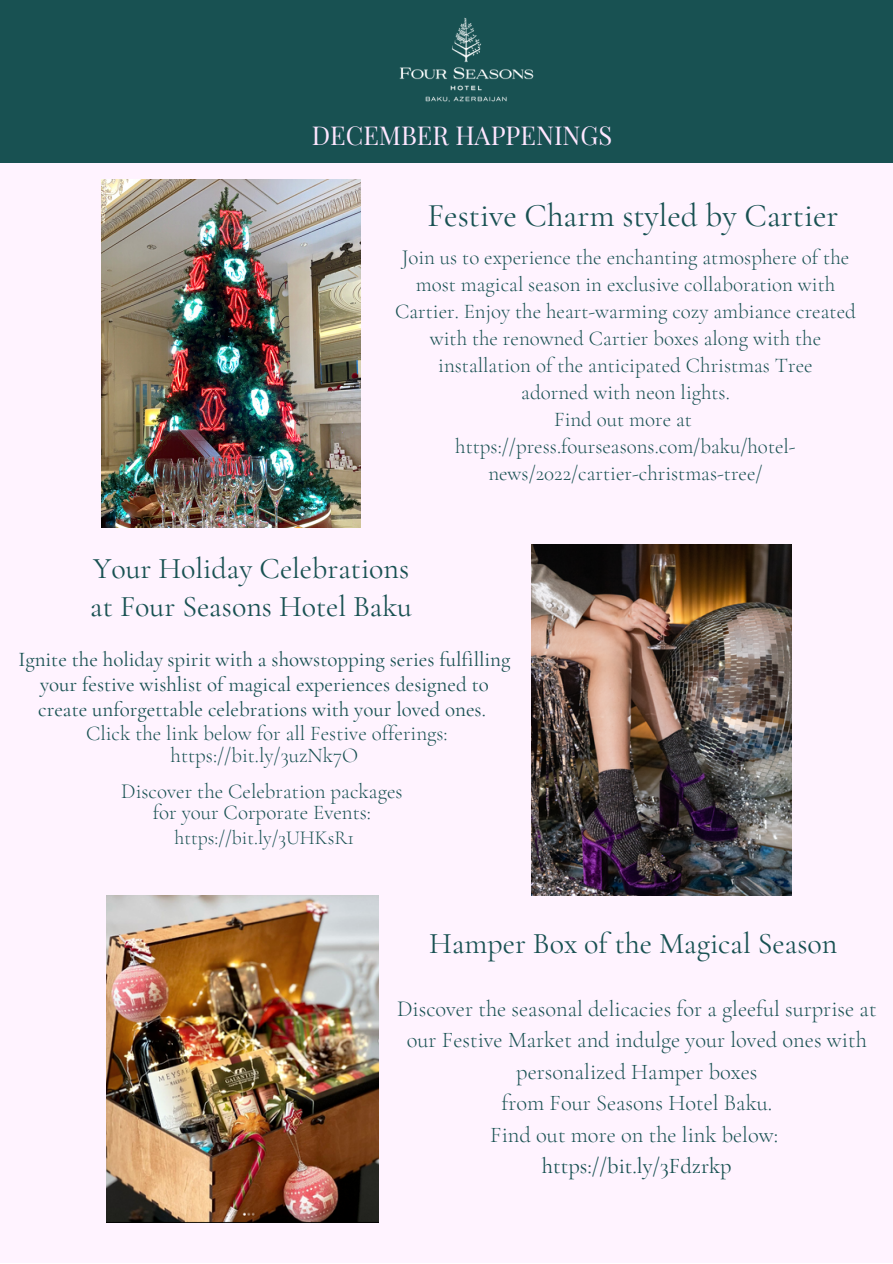
<style>
.page{position:relative;width:893px;height:1264px;background:#fff}
.page>*{position:absolute;margin:0;border:0;box-sizing:border-box;transform-origin:0 0}
.t1{font:33px "Cormorant Garamond";color:#185152}
.t2{font:30px/38.2px "Cormorant Garamond";color:#185152}
.t3{font:25.5px "Playfair Display";color:#ffe6ff}
.t4{font:300 22.5px/31.5px "Cormorant Garamond";color:#185152;text-align:center}
.t5{font:22.5px "Cormorant Garamond";color:#185152}
.t6{font:300 21px/27px "Cormorant Garamond";color:#185152;text-align:center}
.t7{font:21px/24.8px "Cormorant Garamond";color:#185152;text-align:center}
.t8{font:300 19.8px "Cormorant Garamond";color:#185152}
</style>
<div class="page">
<div style="left:0;top:0;width:892px;height:1262px;background:#185152"></div>
<div style="left:0;top:163px;width:892px;height:1099px;background:#fff3ff"></div>
<img style="left:399px;top:17px;width:135px;height:85px">
<img style="left:101px;top:180px;width:259px;height:347px">
<img style="left:532px;top:544px;width:259px;height:351px">
<img style="left:106px;top:895px;width:272px;height:327px">
<p class="t3" style="left:312px;top:117px;width:302px">DECEMBER HAPPENINGS</p>
<h1 class="t1" style="left:427px;top:195px;width:412px">Festive Charm styled by Cartier</h1>
<p class="t6" style="left:395px;top:244px;width:462px">Join us to experience the enchanting atmosphere of the most magical season in exclusive collaboration with Cartier. Enjoy the heart-warming cozy ambiance created with the renowned Cartier boxes along with the installation of the anticipated Christmas Tree<br>adorned with neon lights.<br>Find out more at https://press.fourseasons.com/baku/hotel&shy;news/2022/cartier-christmas-tree/</p>
<h2 class="t2" style="left:90px;top:549px;width:323px">Your Holiday Celebrations at Four Seasons Hotel Baku</h2>
<p class="t7" style="left:18px;top:647px;width:493px">Ignite the holiday spirit with a showstopping series fulfilling your festive wishlist of magical experiences designed to create unforgettable celebrations with your loved ones.</p>
<p class="t6" style="left:86px;top:723px;width:363px;line-height:21.3px">Click the link below for all Festive offerings: https://bit.ly/3uzNk7O</p>
<p class="t6" style="left:121px;top:780px;width:283px;line-height:21.3px">Discover the Celebration packages for your Corporate Events:</p>
<p class="t8" style="left:175px;top:825px;width:181px">https://bit.ly/3UHKsR1</p>
<h2 class="t2" style="left:429px;top:924px;width:409px">Hamper Box of the Magical Season</h2>
<p class="t4" style="left:397px;top:992px;width:481px">Discover the seasonal delicacies for a gleeful surprise at our Festive Market and indulge your loved ones with personalized Hamper boxes<br>from Four Seasons Hotel Baku.<br>Find out more on the link below:</p>
<p class="t5" style="left:542px;top:1152px;width:191px">https://bit.ly/3Fdzrkp</p>
</div>
